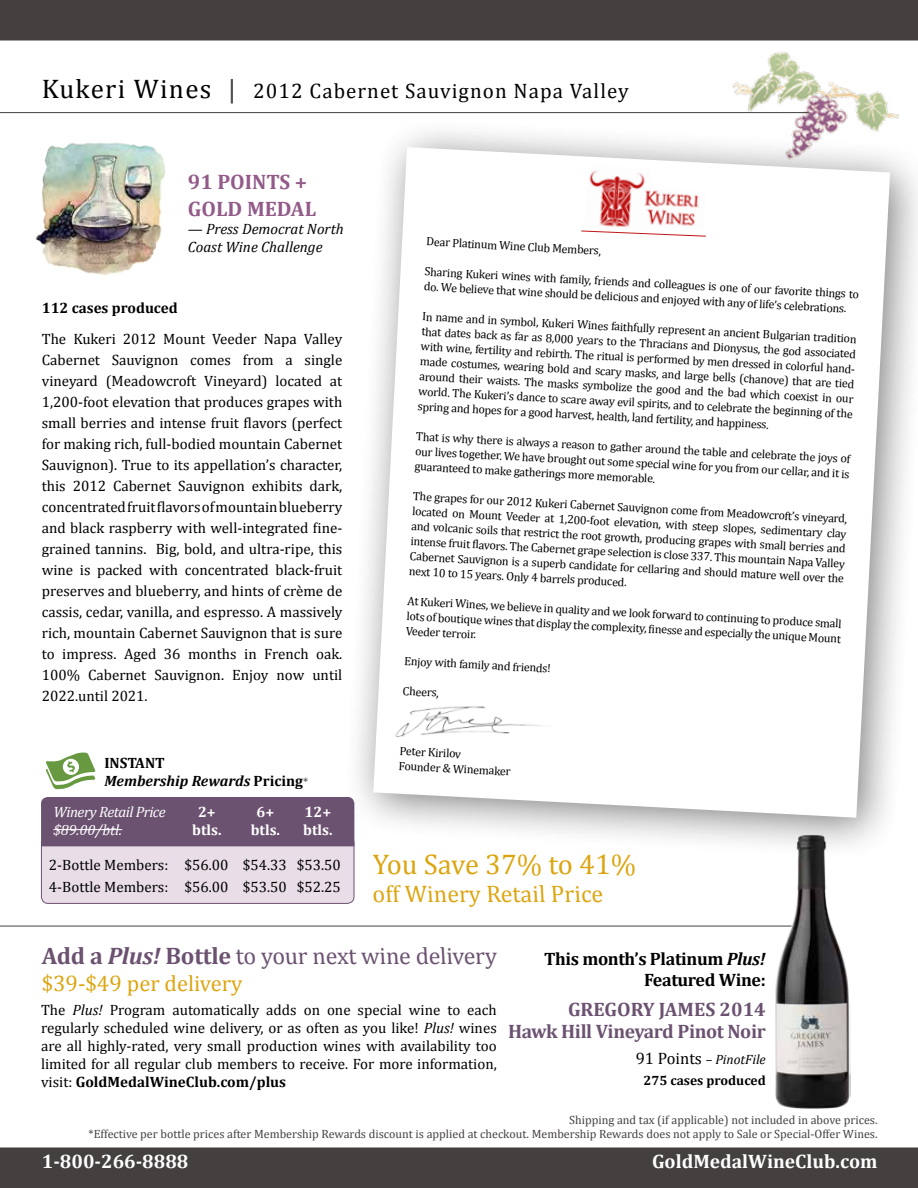
<style>
.page{position:relative;width:918px;height:1188px;background:#fff}
.page>*{position:absolute;margin:0;border:0;box-sizing:border-box;transform-origin:0 0}
.t1{font:28.5px "Cambria";letter-spacing:-.005em;color:#dca510}
.t2{font:24px "Cambria";color:#6c5271}
.t3{font:24px "Cambria";color:#dca510}
.t4{font:22.5px "Cambria";color:#dca510}
.t5{font:21px "Cambria";letter-spacing:.05em;color:#000}
.t6{font:700 21px/27px "Cambria";color:#925b89}
.t7{font:700 19.5px/22.5px "Cambria";letter-spacing:-.02em;color:#6c5271;text-align:right}
.t8{font:700 19.5px "Cambria";color:#fff}
.t9{font:700 18px/21px "Cambria";letter-spacing:-.02em;color:#000;text-align:right}
.t10{font:15px/21px "Cambria";color:#000;text-align:justify}
.t11{font:italic 15px/18px "Cambria";color:#000}
.t12{font:italic 700 15px/18px "Cambria";color:#000}
.t13{font:italic 15px/18px "Cambria";letter-spacing:-.03em;color:#fff}
.t14{font:700 15px "Cambria";color:#fff}
.t15{font:700 15px "Cambria";color:#000}
.t16{font:700 13.5px/21px "Cambria";color:#000;text-align:center}
.t17{font:12px/15px "Cambria";color:#000}
.t18{font:12px/14.4px "Cambria";color:#44403f;text-align:right}
.s1{font-size:27px}
.s2{font-size:27px;color:#44403f}
.s3{font-style:normal}
.s4{font-weight:400;font-style:normal;font-size:12px;color:#44403f}
.s5{font-weight:700}
.s6{font-weight:700;font-style:italic}
.s7{font-style:italic}
.s8{font-weight:400;font-size:16.5px}
.s9{font-weight:400}
.s10{font-weight:400;font-style:italic}
</style>
<div class="page">
<div style="left:0;top:0;width:918px;height:40px;background:#44403f"></div>
<img style="left:721px;top:51px;width:178px;height:66px">
<div style="left:0;top:1148px;width:918px;height:40px;background:#44403f"></div>
<img style="left:35px;top:142px;width:131px;height:134px">
<hr style="left:0;top:112px;width:809px;height:1px;background:#44403f">
<svg style="left:41px;top:797px;width:314px;height:107px;background:#af9db0"></svg>
<hr style="left:53px;top:829px;width:69px;height:1px;background:#fff">
<svg style="left:46px;top:753px;width:49px;height:36px"></svg>
<hr style="left:0;top:926px;width:797px;height:1px;background:#44403f">
<div style="left:343px;top:117px;width:575px;height:744px;background:#000;opacity:.5"></div>
<svg style="left:373px;top:147px;width:517px;height:671px"></svg>
<img style="left:585px;top:165px;width:66px;height:65px">
<img style="left:641px;top:188px;width:65px;height:42px">
<svg style="left:580px;top:230px;width:127px;height:7px"></svg>
<img style="left:393px;top:694px;width:164px;height:54px">
<img style="left:772px;top:833px;width:79px;height:275px">
<h3 class="t5" style="left:42px;top:78px;width:588px"><span class="s1">Kukeri Wines</span> <span class="s2">|</span> 2012 Cabernet Sauvignon Napa Valley</h3>
<h3 class="t6" style="left:188px;top:167px;width:130px">91 POINTS +<br>GOLD MEDAL</h3>
<p class="t11" style="left:188px;top:219px;width:157px">— Press Democrat North<br>Coast Wine Challenge</p>
<p class="t15" style="left:42px;top:298px;width:138px">112 cases produced</p>
<p class="t10" style="left:42px;top:329px;width:302px">The Kukeri 2012 Mount Veeder Napa Valley Cabernet Sauvignon comes from a single vineyard (Meadowcroft Vineyard) located at 1,200-foot elevation that produces grapes with small berries and intense fruit flavors (perfect for making rich, full-bodied mountain Cabernet Sauvignon). True to its appellation’s character, this 2012 Cabernet Sauvignon exhibits dark, concentrated fruit flavors of mountain blueberry and black raspberry with well-integrated fine&shy;grained tannins. Big, bold, and ultra-ripe, this wine is packed with concentrated black-fruit preserves and blueberry, and hints of crème de cassis, cedar, vanilla, and espresso. A massively rich, mountain Cabernet Sauvignon that is sure to impress. Aged 36 months in French oak.<br>100% Cabernet Sauvignon. Enjoy now until 2022.until 2021.</p>
<p class="t17" style="left:427px;top:234px;width:177px;rotate:3deg">Dear Platinum Wine Club Members,</p>
<p class="t17" style="left:425px;top:264px;width:436px;rotate:3deg">Sharing Kukeri wines with family, friends and colleagues is one of our favorite things to do. We believe that wine should be delicious and enjoyed with any of life’s celebrations.</p>
<p class="t17" style="left:423px;top:309px;width:438px;rotate:3deg">In name and in symbol, Kukeri Wines faithfully represent an ancient Bulgarian tradition that dates back as far as 8,000 years to the Thracians and Dionysus, the god associated with wine, fertility and rebirth. The ritual is performed by men dressed in colorful hand&shy;made costumes, wearing bold and scary masks, and large bells (chanove) that are tied around their waists. The masks symbolize the good and the bad which coexist in our world. The Kukeri’s dance to scare away evil spirits, and to celebrate the beginning of the spring and hopes for a good harvest, health, land fertility, and happiness.</p>
<p class="t17" style="left:417px;top:429px;width:436px;text-align:justify;rotate:3deg">That is why there is always a reason to gather around the table and celebrate the joys of our lives together. We have brought out some special wine for you from our cellar, and it is guaranteed to make gatherings more memorable.</p>
<p class="t17" style="left:413px;top:488px;width:436px;text-align:justify;rotate:3deg">The grapes for our 2012 Kukeri Cabernet Sauvignon come from Meadowcroft’s vineyard, located on Mount Veeder at 1,200-foot elevation, with steep slopes, sedimentary clay and volcanic soils that restrict the root growth, producing grapes with small berries and intense fruit flavors. The Cabernet grape selection is close 337. This mountain Napa Valley Cabernet Sauvignon is a superb candidate for cellaring and should mature well over the next 10 to 15 years. Only 4 barrels produced.</p>
<p class="t17" style="left:408px;top:593px;width:436px;text-align:justify;rotate:3deg">At Kukeri Wines, we believe in quality and we look forward to continuing to produce small lots of boutique wines that display the complexity, finesse and especially the unique Mount Veeder terroir.</p>
<p class="t17" style="left:405px;top:653px;width:148px;rotate:3deg">Enjoy with family and friends!</p>
<p class="t17" style="left:403px;top:683px;width:38px;rotate:3deg">Cheers,</p>
<p class="t17" style="left:400px;top:743px;width:114px;rotate:3deg">Peter Kirilov<br>Founder &amp; Winemaker</p>
<p class="t12" style="left:104px;top:754px;width:205px"><span class="s3">INSTANT<br></span>Membership Rewards <span class="s3">Pricing</span><span class="s4">*</span></p>
<p class="t13" style="left:53px;top:802px;width:114px">Winery Retail Price $89.00/btl.</p>
<p class="t10" style="left:49px;top:853px;width:293px;line-height:22.5px">2-Bottle Members: $56.00 $54.33 $53.50<br>4-Bottle Members: $56.00 $53.50 $52.25</p>
<p class="t14" style="left:198px;top:801px;width:19px">2+</p>
<p class="t14" style="left:257px;top:801px;width:19px">6+</p>
<p class="t14" style="left:305px;top:801px;width:28px">12+</p>
<p class="t14" style="left:192px;top:819px;width:31px">btls.</p>
<p class="t14" style="left:251px;top:819px;width:31px">btls.</p>
<p class="t14" style="left:303px;top:819px;width:31px">btls.</p>
<h1 class="t1" style="left:373px;top:847px;width:265px">You Save 37% to 41%</h1>
<h2 class="t3" style="left:373px;top:880px;width:239px">offWineryRetailPrice</h2>
<h2 class="t2" style="left:42px;top:942px;width:464px"><span class="s5">Ad d a</span> <span class="s6">Plus!</span> <span class="s5">B ottl e</span> toyournextwinedelivery</h2>
<h3 class="t4" style="left:42px;top:970px;width:202px">$39-$49 per delivery</h3>
<p class="t10" style="left:41px;top:1001px;width:457px;line-height:18px">The <span class="s7">Plus!</span> Program automatically adds on one special wine to each regularly scheduled wine delivery, or as often as you like! <span class="s7">Plus!</span> wines are all highly-rated, very small production wines with availability too limited for all regular club members to receive. For more information, visit: <span class="s5">GoldMedalWineClub.com/plus</span></p>
<h3 class="t9" style="left:544px;top:947px;width:223px">This month’s Platinum <span class="s7">Plus!<br></span>Featured Wine:</h3>
<h3 class="t7" style="left:508px;top:997px;width:259px">GREGORY JAMES 2014<br>Hawk Hill Vineyard Pinot Noir</h3>
<p class="t16" style="left:636px;top:1048px;width:131px"><span class="s8">91 Points</span> <span class="s9">–</span> <span class="s10">PinotFile<br></span>275 cases produced</p>
<p class="t18" style="left:89px;top:1112px;width:790px">Shipping and tax (if applicable) not included in above prices.<br>*Effective per bottle prices after Membership Rewards discount is applied at checkout. Membership Rewards does not apply to Sale or Special-Offer Wines.</p>
<h3 class="t8" style="left:42px;top:1147px;width:148px">1-800-266-8888</h3>
<h3 class="t8" style="left:652px;top:1147px;width:227px">GoldMedalWineClub.com</h3>
</div>
